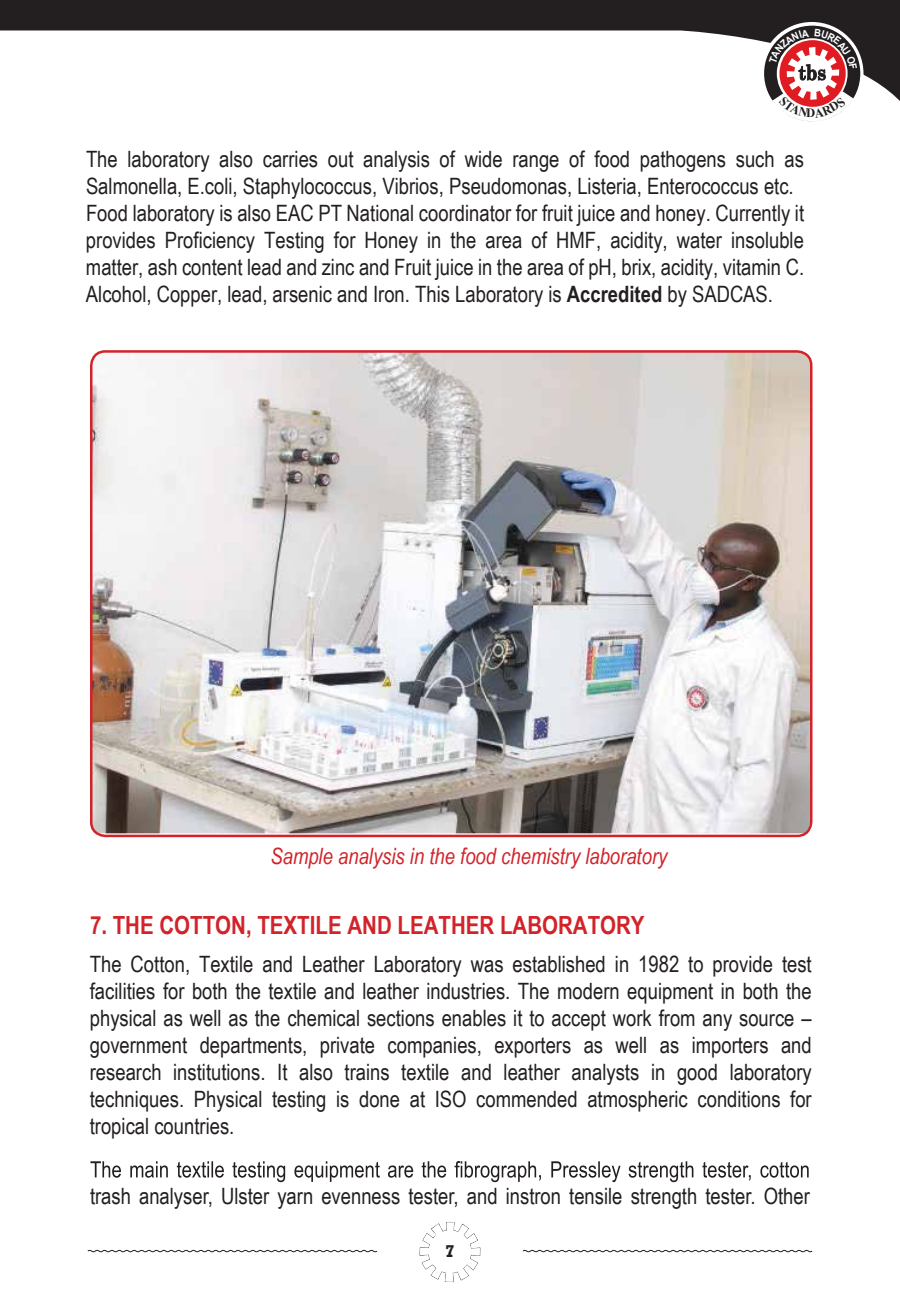
<style>
.page{position:relative;width:900px;height:1312px;background:#fff}
.page>*{position:absolute;margin:0;border:0;box-sizing:border-box;transform-origin:0 0}
.t1{font:700 25px "Arial Narrow";color:#d2232a}
.t2{font:22.5px/27px "Arial Narrow";color:#231f20}
.t3{font:italic 22.5px "Arial Narrow";color:#d2232a}
.t4{font:700 17.5px "Rockwell";color:#231f20}
.s1{font-weight:700}
</style>
<div class="page">
<img style="left:90px;top:351px;width:720px;height:482px">
<svg style="left:0;top:0;width:900px;height:101px"></svg>
<svg style="left:420px;top:1221px;width:60px;height:60px"></svg>
<div style="left:434px;top:1236px;width:33px;height:30px;background:#fff;border-radius:50%"></div>
<div style="left:760px;top:22px;width:104px;height:103px;background:#fff;border-radius:50%"></div>
<svg style="left:87px;top:1249px;width:291px;height:3px"></svg>
<svg style="left:522px;top:1249px;width:291px;height:3px"></svg>
<div style="left:90px;top:350px;width:722px;height:487px;border:2px solid #d2232a;border-radius:14px"></div>
<svg style="left:90px;top:1161px;width:719px;height:20px"></svg>
<svg style="left:764px;top:26px;width:96px;height:96px"></svg>
<p class="t2" style="left:86px;top:144px;width:720px">The laboratory also carries out analysis of wide range of food pathogens such as Salmonella, E.coli, Staphylococcus, Vibrios, Pseudomonas, Listeria, Enterococcus etc.<br>Food laboratory is also EAC PT National coordinator for fruit juice and honey. Currently it provides Proficiency Testing for Honey in the area of HMF, acidity, water insoluble matter, ash content lead and zinc and Fruit juice in the area of pH, brix, acidity, vitamin C.<br>Alcohol, Copper, lead, arsenic and Iron. This Laboratory is <span class="s1">Accredited</span> by SADCAS.</p>
<p class="t3" style="left:270px;top:840px;width:398px">Sample analysis in the food chemistry laboratory</p>
<p class="t1" style="left:90px;top:906px;width:556px">7. THE COTTON, TEXTILE AND LEATHER LABORATORY</p>
<p class="t2" style="left:90px;top:949px;width:724px;text-align:justify">The Cotton, Textile and Leather Laboratory was established in 1982 to provide test facilities for both the textile and leather industries. The modern equipment in both the physical as well as the chemical sections enables it to accept work from any source – government departments, private companies, exporters as well as importers and research institutions. It also trains textile and leather analysts in good laboratory techniques. Physical testing is done at ISO commended atmospheric conditions for tropical countries.</p>
<p class="t2" style="left:90px;top:1181px;width:721px">trash analyser, Ulster yarn evenness tester, and instron tensile strength tester. Other</p>
<p class="t4" style="left:445px;top:1240px;width:11px">7</p>
</div>
